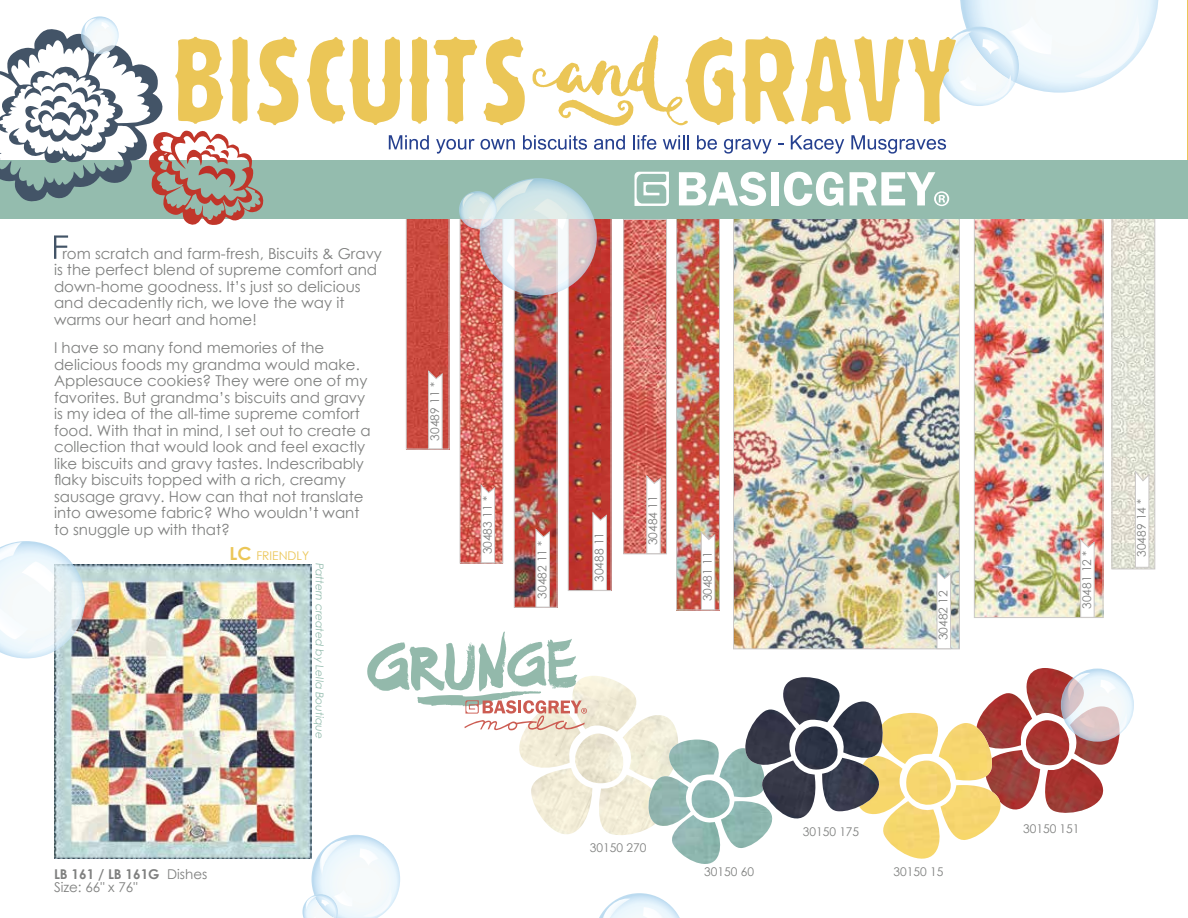
<style>
.page{position:relative;width:1188px;height:918px;background:#fff}
.page>*{position:absolute;margin:0;border:0;box-sizing:border-box;transform-origin:0 0}
.t1{font:15px/16.5px "Century Gothic";color:#7f807f}
.t2{font:13.5px/13.5px "Century Gothic";color:#7f807f}
.t3{font:12px "Century Gothic";color:#7f807f}
.t4{font:12px "Century Gothic";color:#ebc657}
.t5{font:italic 10.8px "Century Gothic";color:#94bcae}
.s1{font-weight:700;font-size:18px}
.s2{font-weight:700}
</style>
<div class="page">
<img style="left:678px;top:219px;width:40px;height:257px">
<div style="left:676px;top:204px;width:44px;height:406px;border:1px solid #cbc8c7"></div>
<img style="left:408px;top:219px;width:39px;height:228px">
<div style="left:406px;top:178px;width:43px;height:271px;border:1px solid #cbc8c7"></div>
<svg style="left:428px;top:371px;width:15px;height:78px"></svg>
<img style="left:626px;top:221px;width:39px;height:255px">
<div style="left:624px;top:219px;width:43px;height:335px;border:1px solid #cbc8c7"></div>
<img style="left:570px;top:219px;width:39px;height:257px">
<div style="left:568px;top:200px;width:43px;height:391px;border:1px solid #cbc8c7"></div>
<img style="left:516px;top:292px;width:39px;height:184px">
<div style="left:514px;top:202px;width:43px;height:406px;border:1px solid #cbc8c7"></div>
<img style="left:462px;top:230px;width:39px;height:246px">
<div style="left:460px;top:204px;width:43px;height:359px;border:1px solid #cbc8c7"></div>
<img style="left:1114px;top:219px;width:39px;height:348px">
<div style="left:1112px;top:200px;width:43px;height:369px;border:1px solid #cbc8c7"></div>
<svg style="left:1135px;top:471px;width:14px;height:97px"></svg>
<img style="left:976px;top:219px;width:125px;height:257px">
<img style="left:735px;top:219px;width:223px;height:257px">
<hr style="left:1187px;top:0;width:1px;height:187px;background:#ebc657">
<svg style="left:54px;top:235px;width:14px;height:24px"></svg>
<div style="left:0;top:160px;width:1188px;height:59px;background:#94bcae"></div>
<svg style="left:634px;top:172px;width:35px;height:34px"></svg>
<svg style="left:679px;top:172px;width:87px;height:34px"></svg>
<div style="left:771px;top:172px;width:8px;height:33px;background:#fff"></div>
<svg style="left:784px;top:172px;width:59px;height:34px"></svg>
<svg style="left:850px;top:172px;width:99px;height:34px"></svg>
<svg style="left:743px;top:36px;width:51px;height:88px"></svg>
<svg style="left:801px;top:0;width:358px;height:124px"></svg>
<svg style="left:533px;top:35px;width:202px;height:91px"></svg>
<svg style="left:484px;top:37px;width:41px;height:88px"></svg>
<svg style="left:307px;top:37px;width:95px;height:88px"></svg>
<svg style="left:410px;top:37px;width:67px;height:87px"></svg>
<svg style="left:389px;top:135px;width:40px;height:15px"></svg>
<svg style="left:436px;top:139px;width:39px;height:15px"></svg>
<svg style="left:481px;top:139px;width:34px;height:11px"></svg>
<svg style="left:523px;top:135px;width:64px;height:15px"></svg>
<svg style="left:594px;top:135px;width:31px;height:15px"></svg>
<svg style="left:633px;top:135px;width:23px;height:15px"></svg>
<svg style="left:663px;top:135px;width:26px;height:14px"></svg>
<svg style="left:697px;top:135px;width:20px;height:15px"></svg>
<svg style="left:724px;top:139px;width:48px;height:15px"></svg>
<svg style="left:791px;top:135px;width:53px;height:19px"></svg>
<svg style="left:851px;top:135px;width:95px;height:19px"></svg>
<img style="left:54px;top:564px;width:248px;height:295px">
<svg style="left:81px;top:16px;width:38px;height:38px"></svg>
<svg style="left:0;top:19px;width:298px;height:206px"></svg>
<svg style="left:480px;top:178px;width:117px;height:118px"></svg>
<svg style="left:507px;top:243px;width:84px;height:47px"></svg>
<svg style="left:0;top:541px;width:85px;height:117px"></svg>
<svg style="left:459px;top:191px;width:38px;height:38px"></svg>
<svg style="left:462px;top:179px;width:105px;height:51px"></svg>
<svg style="left:1061px;top:669px;width:73px;height:73px"></svg>
<img style="left:302px;top:476px;width:826px;height:442px">
<p class="t1" style="left:54px;top:245px;width:330px;text-indent:8px">rom scratch and farm-fresh, Biscuits &amp; Gravy is the perfect blend of supreme comfort and down-home goodness. It’s just so delicious and decadently rich, we love the way it warms our heart and home!</p>
<p class="t1" style="left:54px;top:339px;width:318px">I have so many fond memories of the delicious foods my grandma would make.<br>Applesauce cookies? They were one of my favorites. But grandma’s biscuits and gravy is my idea of the all-time supreme comfort food. With that in mind, I set out to create a collection that would look and feel exactly like biscuits and gravy tastes. Indescribably flaky biscuits topped with a rich, creamy sausage gravy. How can that not translate into awesome fabric? Who wouldn’t want to snuggle up with that?</p>
<p class="t4" style="left:230px;top:548px;width:81px"><span class="s1">LC</span> FRIENDLY</p>
<p class="t2" style="left:54px;top:867px;width:155px"><span class="s2">LB 161 / LB 161G</span> Dishes<br>Size: 66" x 76"</p>
<p class="t5" style="left:327px;top:563px;width:178px;rotate:90deg">Pattern created by Lella Boutique</p>
<p class="t3" style="left:426px;top:441px;width:60px;rotate:-90deg">30489 11 *</p>
<p class="t3" style="left:479px;top:554px;width:60px;rotate:-90deg">30483 11 *</p>
<p class="t3" style="left:534px;top:599px;width:60px;rotate:-90deg">30482 11 *</p>
<p class="t3" style="left:591px;top:582px;width:51px;rotate:-90deg">30488 11</p>
<p class="t3" style="left:645px;top:545px;width:51px;rotate:-90deg">30484 11</p>
<p class="t3" style="left:699px;top:601px;width:51px;rotate:-90deg">30481 11</p>
<p class="t3" style="left:590px;top:839px;width:58px">30150 270</p>
<p class="t3" style="left:704px;top:864px;width:51px">30150 60</p>
<p class="t3" style="left:935px;top:640px;width:51px;rotate:-90deg">30482 12</p>
<p class="t3" style="left:803px;top:823px;width:58px">30150 175</p>
<p class="t3" style="left:893px;top:864px;width:51px">30150 15</p>
<p class="t3" style="left:1078px;top:609px;width:60px;rotate:-90deg">30481 12 *</p>
<p class="t3" style="left:1133px;top:557px;width:60px;rotate:-90deg">30489 14 *</p>
<p class="t3" style="left:1023px;top:821px;width:58px">30150 151</p>
</div>
